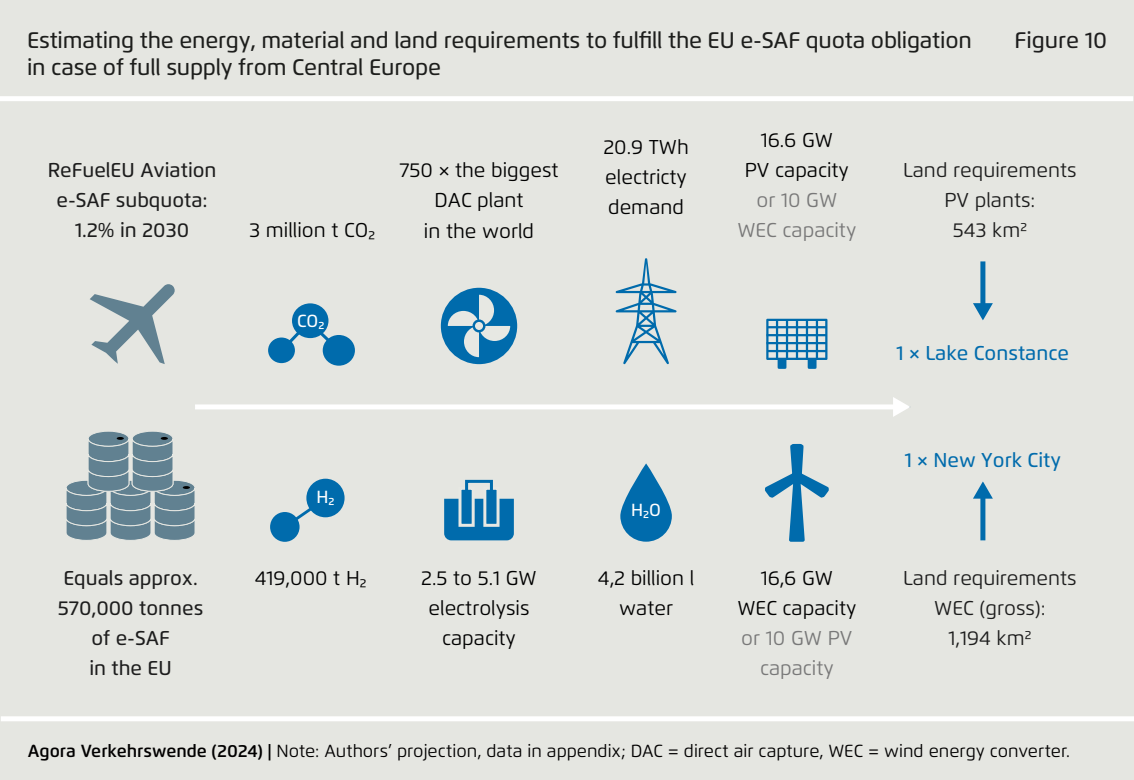
<style>
.page{position:relative;width:1134px;height:780px;background:#fff}
.page>*{position:absolute;margin:0;border:0;box-sizing:border-box;transform-origin:0 0}
.t1{font:500 22.5px/27px "Flexo";letter-spacing:-.01em;color:#1d1e1c}
.t2{font:500 22.5px "Flexo";color:#1d1d1d}
.t3{font:20px/30px "Flexo";color:#000;text-align:center}
.t4{font:500 20px/30px "Flexo";color:#1d1d1d;text-align:center}
.t5{font:20px/30px "Flexo";color:#1d1d1d;text-align:center}
.t6{font:20px/30px "Flexo";color:#787878;text-align:center}
.t7{font:500 20px "Flexo";color:#006bac}
.t8{font:17.5px "Flexo";color:#010000}
.t9{font:500 17.5px "Flexo";color:#fff}
.s1{font-weight:600}
</style>
<div class="page">
<div style="left:0;top:0;width:1133px;height:780px;background:#e5e6e1"></div>
<div style="left:0;top:96px;width:1133px;height:5px;background:#fff"></div>
<div style="left:1px;top:716px;width:1133px;height:5px;background:#fff"></div>
<svg style="left:90px;top:284px;width:85px;height:80px"></svg>
<div style="left:195px;top:404px;width:701px;height:5px;background:#fff"></div>
<svg style="left:893px;top:397px;width:16px;height:20px"></svg>
<svg style="left:444px;top:498px;width:70px;height:42px;background:#086fad"></svg>
<div style="left:483px;top:487px;width:16px;height:40px;background:#006bac;border:3px solid #e7e8e3"></div>
<div style="left:458px;top:487px;width:17px;height:40px;background:#006bac;border:3px solid #e7e8e3"></div>
<div style="left:465px;top:480px;width:28px;height:25px;border:3px solid #006bac"></div>
<div style="left:441px;top:288px;width:76px;height:76px;background:#006bac;border-radius:50%"></div>
<svg style="left:448px;top:295px;width:62px;height:62px"></svg>
<div style="left:293px;top:305px;width:34px;height:31px;background:#006bac;border-radius:50%"></div>
<div style="left:292px;top:303px;width:36px;height:35px;border:3px solid #006bac;border-radius:50%"></div>
<div style="left:270px;top:339px;width:23px;height:22px;background:#006bac;border-radius:50%"></div>
<div style="left:268px;top:337px;width:27px;height:26px;border:3px solid #006bac;border-radius:50%"></div>
<div style="left:324px;top:336px;width:29px;height:28px;background:#006bac;border-radius:50%"></div>
<div style="left:323px;top:335px;width:32px;height:30px;border:3px solid #006bac;border-radius:50%"></div>
<svg style="left:277px;top:318px;width:66px;height:37px"></svg>
<div style="left:308px;top:480px;width:35px;height:36px;background:#006bac;border-radius:50%"></div>
<div style="left:306px;top:478px;width:39px;height:39px;border:3px solid #006bac;border-radius:50%"></div>
<div style="left:271px;top:513px;width:27px;height:27px;background:#006bac;border-radius:50%"></div>
<div style="left:270px;top:512px;width:30px;height:29px;border:3px solid #006bac;border-radius:50%"></div>
<svg style="left:281px;top:494px;width:49px;height:37px"></svg>
<svg style="left:622px;top:465px;width:48px;height:75px;fill:#006bac"></svg>
<div style="left:620px;top:464px;width:52px;height:77px;border:3px solid #006bac;border-radius:24px"></div>
<svg style="left:132px;top:431px;width:41px;height:15px"></svg>
<div style="left:132px;top:430px;width:41px;height:17px;border:1px solid #e7e8e3;border-radius:50%"></div>
<svg style="left:88px;top:431px;width:41px;height:15px"></svg>
<div style="left:88px;top:430px;width:41px;height:17px;border:1px solid #e7e8e3;border-radius:50%"></div>
<svg style="left:66px;top:437px;width:129px;height:103px"></svg>
<svg style="left:762px;top:319px;width:69px;height:223px"></svg>
<div style="left:980px;top:261px;width:5px;height:45px;background:#006bac"></div>
<svg style="left:973px;top:303px;width:20px;height:17px"></svg>
<svg style="left:616px;top:258px;width:61px;height:106px"></svg>
<div style="left:980px;top:495px;width:5px;height:45px;background:#006bac"></div>
<svg style="left:973px;top:481px;width:20px;height:17px"></svg>
<p class="t1" style="left:27px;top:27px;width:946px">Estimating the energy, material and land requirements to fulfill the EU e-SAF quota obligation in case of full supply from Central Europe</p>
<p class="t2" style="left:1015px;top:26px;width:94px">Figure 10</p>
<p class="t4" style="left:48px;top:155px;width:170px">ReFuelEU Aviation e-SAF subquota:<br>1.2% in 2030</p>
<p class="t3" style="left:249px;top:215px;width:127px">3 million t CO₂</p>
<p class="t3" style="left:399px;top:155px;width:161px">750 × the biggest<br>DAC plant<br>in the world</p>
<p class="t9" style="left:297px;top:310px;width:29px">CO₂</p>
<p class="t3" style="left:603px;top:132px;width:87px;text-align:justify">20.9 TWh electricty demand</p>
<p class="t3" style="left:745px;top:125px;width:106px">16.6 GW<br>PV capacity</p>
<p class="t6" style="left:737px;top:185px;width:120px">or 10 GW<br>WEC capacity</p>
<p class="t9" style="left:316px;top:486px;width:19px">H₂</p>
<p class="t9" style="left:631px;top:499px;width:31px">H₂O</p>
<p class="t3" style="left:598px;top:563px;width:98px">4,2 billion l water</p>
<p class="t4" style="left:58px;top:563px;width:147px">Equals approx.<br>570,000 tonnes of e-SAF<br>in the EU</p>
<p class="t3" style="left:737px;top:563px;width:120px">16,6 GW<br>WEC capacity</p>
<p class="t3" style="left:421px;top:563px;width:117px">2.5 to 5.1 GW electrolysis capacity</p>
<p class="t3" style="left:255px;top:563px;width:113px">419,000 t H₂</p>
<p class="t6" style="left:741px;top:623px;width:113px">or 10 GW PV capacity</p>
<p class="t5" style="left:903px;top:155px;width:175px">Land requirements<br>PV plants:<br>543 km2</p>
<p class="t7" style="left:897px;top:340px;width:174px">1 × Lake Constance</p>
<p class="t7" style="left:905px;top:448px;width:158px">1 × New York City</p>
<p class="t5" style="left:903px;top:563px;width:175px">Land requirements<br>WEC (gross):<br>1,194 km2</p>
<p class="t8" style="left:28px;top:740px;width:1044px"><span class="s1">Agora Verkehrswende (2024) |</span> Note: Authors’ projection, data in appendix; DAC = direct air capture, WEC = wind energy converter.</p>
</div>
